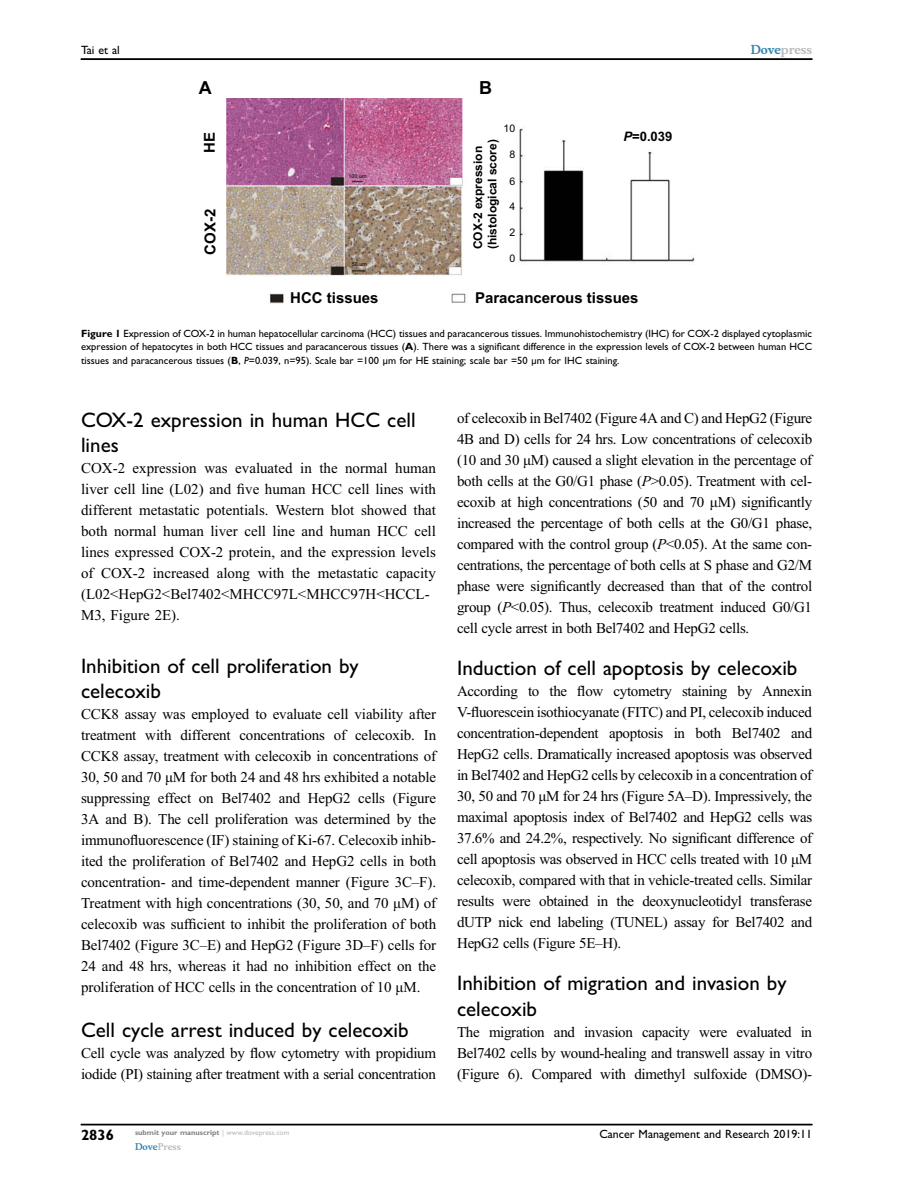
<style>
.page{position:relative;width:918px;height:1188px;background:#fff}
.page>*{position:absolute;margin:0;border:0;box-sizing:border-box;transform-origin:0 0}
.t1{font:21px/25.5px "Adv TT96740 c 24";color:#000}
.t2{font:700 18px "Arial";color:#000}
.t3{font:15px/21px "Adv OT5843 c 571";color:#000;text-align:justify}
.t4{font:15px/21px "Adv OT5843 c 571";letter-spacing:-.02em;color:#000}
.t5{font:700 15px "Arial";color:#000}
.t6{font:15px "Adv T Tdd 0 b 0455.B";color:#000}
.t7{font:700 13.05px "Arial";color:#000}
.t8{font:12px "Adv TT96740 c 24";color:#000}
.t9{font:700 12px/14.4px "Arial";color:#000}
.t10{font:12px "Adv OT14 f 6 c 37 d";color:#b8babc}
.t11{font:10.5px/13.5px "Adv TT96740 c 24";color:#000;text-align:justify}
.t12{font:10.5px "Arial";color:#000}
.t13{font:9px "Adv OT14 f 6 c 37 d";color:#b8babc}
.t14{font:7.5px "Adv T Tdd 0 b 0455.B";color:#808285}
.t15{font:5.4px "Arial";color:#000}
.s1{color:#3785ad}
.s2{font-style:italic}
.s3{font-family:"Adv T Tdd 0 b 0455.B"}
.s4{font-family:"Adv TT96740 c 24+fb"}
.s5{font-family:"Adv TT27336364.I"}
.s6{font-family:"Adv OT5843 c 571+fb"}
.s7{font-style:inherit}
.s8{font-family:"Adv O Tf 90 d 833 a.I"}
.s9{font-family:"Adv TT96740 c 24";color:#b8babc}
</style>
<div class="page">
<img style="left:227px;top:98px;width:467px;height:205px">
<hr style="left:81px;top:59px;width:731px;height:1px;background:#000">
<hr style="left:81px;top:1124px;width:731px;height:1px;background:#000">
<p class="t8" style="left:81px;top:45px;width:40px">Tai et al</p>
<p class="t10" style="left:751px;top:44px;width:63px"><span class="s1">Dove</span>press</p>
<p class="t2" style="left:199px;top:78px;width:14px">A</p>
<p class="t5" style="left:201px;top:153px;width:22px;rotate:-90deg">HE</p>
<p class="t5" style="left:201px;top:255px;width:47px;rotate:-90deg">COX-2</p>
<p class="t15" style="left:349px;top:174px;width:20px">100 um</p>
<p class="t15" style="left:352px;top:262px;width:17px">50 um</p>
<p class="t5" style="left:290px;top:289px;width:90px">HCC tissues</p>
<p class="t2" style="left:479px;top:78px;width:14px">B</p>
<p class="t12" style="left:504px;top:125px;width:13px">10</p>
<p class="t12" style="left:509px;top:151px;width:7px">8</p>
<p class="t12" style="left:509px;top:177px;width:7px">6</p>
<p class="t12" style="left:509px;top:203px;width:7px">4</p>
<p class="t12" style="left:509px;top:228px;width:7px">2</p>
<p class="t12" style="left:509px;top:255px;width:7px">0</p>
<p class="t5" style="left:475px;top:289px;width:165px">Paracancerous tissues</p>
<p class="t7" style="left:623px;top:129px;width:51px"><span class="s2">P</span>=0.039</p>
<p class="t9" style="left:471px;top:249px;width:112px;rotate:-90deg">COX-2 expression (histological score)</p>
<p class="t11" style="left:81px;top:328px;width:733px"><span class="s3">Figure 1</span> Expression of COX-2 in human hepatocellular carcinoma (HCC) tissues and paracancerous tissues. Immunohistochemistry (IHC) for COX-2 displayed cytoplasmic expression of hepatocytes in both HCC tissues and paracancerous tissues (<span class="s3">A</span>). There was a signi<span class="s4">fi</span>cant difference in the expression levels of COX-2 between human HCC tissues and paracancerous tissues (<span class="s3">B</span>, <span class="s5">P</span>=0.039, n=95). Scale bar =100 µm for HE staining; scale bar =50 µm for IHC staining.</p>
<h1 class="t1" style="left:81px;top:409px;width:336px">COX-2 expression in human HCC cell lines</h1>
<p class="t3" style="left:81px;top:459px;width:356px;text-align:left">COX-2 expression was evaluated in the normal human liver cell line (L02) and <span class="s6">fi</span>ve human HCC cell lines with different metastatic potentials. Western blot showed that both normal human liver cell line and human HCC cell lines expressed COX-2 protein, and the expression levels of COX-2 increased along with the metastatic capacity (L02&lt;HepG2&lt;Bel7402&lt;MHCC97L&lt;MHCC97H&lt;HCCL-M3, Figure 2E).</p>
<h1 class="t1" style="left:81px;top:655px;width:279px">Inhibition of cell proliferation by celecoxib</h1>
<p class="t3" style="left:81px;top:705px;width:357px">CCK8 assay was employed to evaluate cell viability after treatment with different concentrations of celecoxib. In CCK8 assay, treatment with celecoxib in concentrations of 30, 50 and 70 <span class="s7">μ</span>M for both 24 and 48 hrs exhibited a notable suppressing effect on Bel7402 and HepG2 cells (Figure 3A and B). The cell proliferation was determined by the immuno<span class="s6">fl</span>uorescence (IF) staining of Ki-67. Celecoxib inhib&shy;ited the proliferation of Bel7402 and HepG2 cells in both concentration- and time-dependent manner (Figure 3C<span class="s7">–</span>F).<br>Treatment with high concentrations (30, 50, and 70 <span class="s7">μ</span>M) of celecoxib was suf<span class="s6">fi</span>cient to inhibit the proliferation of both Bel7402 (Figure 3C<span class="s7">–</span>E) and HepG2 (Figure 3D<span class="s7">–</span>F) cells for 24 and 48 hrs, whereas it had no inhibition effect on the proliferation of HCC cells in the concentration of 10 <span class="s7">μ</span>M.</p>
<h1 class="t1" style="left:81px;top:1019px;width:329px">Cell cycle arrest induced by celecoxib</h1>
<p class="t4" style="left:81px;top:1044px;width:357px">Cell cycle was analyzed by <span class="s6">fl</span>ow cytometry with propidium iodide (PI) staining after treatment with a serial concentration</p>
<p class="t3" style="left:457px;top:409px;width:357px">of celecoxib in Bel7402 (Figure 4A and C) and HepG2 (Figure 4B and D) cells for 24 hrs. Low concentrations of celecoxib (10 and 30 <span class="s7">μ</span>M) caused a slight elevation in the percentage of both cells at the G0/G1 phase (<span class="s8">P</span>&gt;0.05). Treatment with cel&shy;ecoxib at high concentrations (50 and 70 <span class="s7">μ</span>M) signi<span class="s6">fi</span>cantly increased the percentage of both cells at the G0/G1 phase, compared with the control group (<span class="s8">P</span>&lt;0.05). At the same con&shy;centrations, the percentage of both cells at S phase and G2/M phase were signi<span class="s6">fi</span>cantly decreased than that of the control group (<span class="s8">P</span>&lt;0.05). Thus, celecoxib treatment induced G0/G1 cell cycle arrest in both Bel7402 and HepG2 cells.</p>
<h1 class="t1" style="left:457px;top:658px;width:342px">Induction of cell apoptosis by celecoxib</h1>
<p class="t3" style="left:457px;top:682px;width:357px">According to the <span class="s6">fl</span>ow cytometry staining by Annexin V-<span class="s6">fl</span>uorescein isothiocyanate (FITC) and PI, celecoxib induced concentration-dependent apoptosis in both Bel7402 and HepG2 cells. Dramatically increased apoptosis was observed in Bel7402 and HepG2 cells by celecoxib in a concentration of 30, 50 and 70 <span class="s7">μ</span>M for 24 hrs (Figure 5A<span class="s7">–</span>D). Impressively, the maximal apoptosis index of Bel7402 and HepG2 cells was 37.6% and 24.2%, respectively. No signi<span class="s6">fi</span>cant difference of cell apoptosis was observed in HCC cells treated with 10 <span class="s7">μ</span>M celecoxib, compared with that in vehicle-treated cells. Similar results were obtained in the deoxynucleotidyl transferase dUTP nick end labeling (TUNEL) assay for Bel7402 and HepG2 cells (Figure 5E<span class="s7">–</span>H).</p>
<h1 class="t1" style="left:457px;top:973px;width:331px">Inhibition of migration and invasion by celecoxib</h1>
<p class="t3" style="left:457px;top:1023px;width:357px">The migration and invasion capacity were evaluated in Bel7402 cells by wound-healing and transwell assay in vitro (Figure 6). Compared with dimethyl sulfoxide (DMSO)-</p>
<p class="t14" style="left:135px;top:1130px;width:156px">submit your manuscript <span class="s9">| www.dovepress.com</span></p>
<p class="t13" style="left:135px;top:1143px;width:47px"><span class="s1">Dove</span>Press</p>
<p class="t6" style="left:81px;top:1130px;width:35px">2836</p>
<p class="t8" style="left:599px;top:1130px;width:214px">Cancer Management and Research 2019:11</p>
</div>
